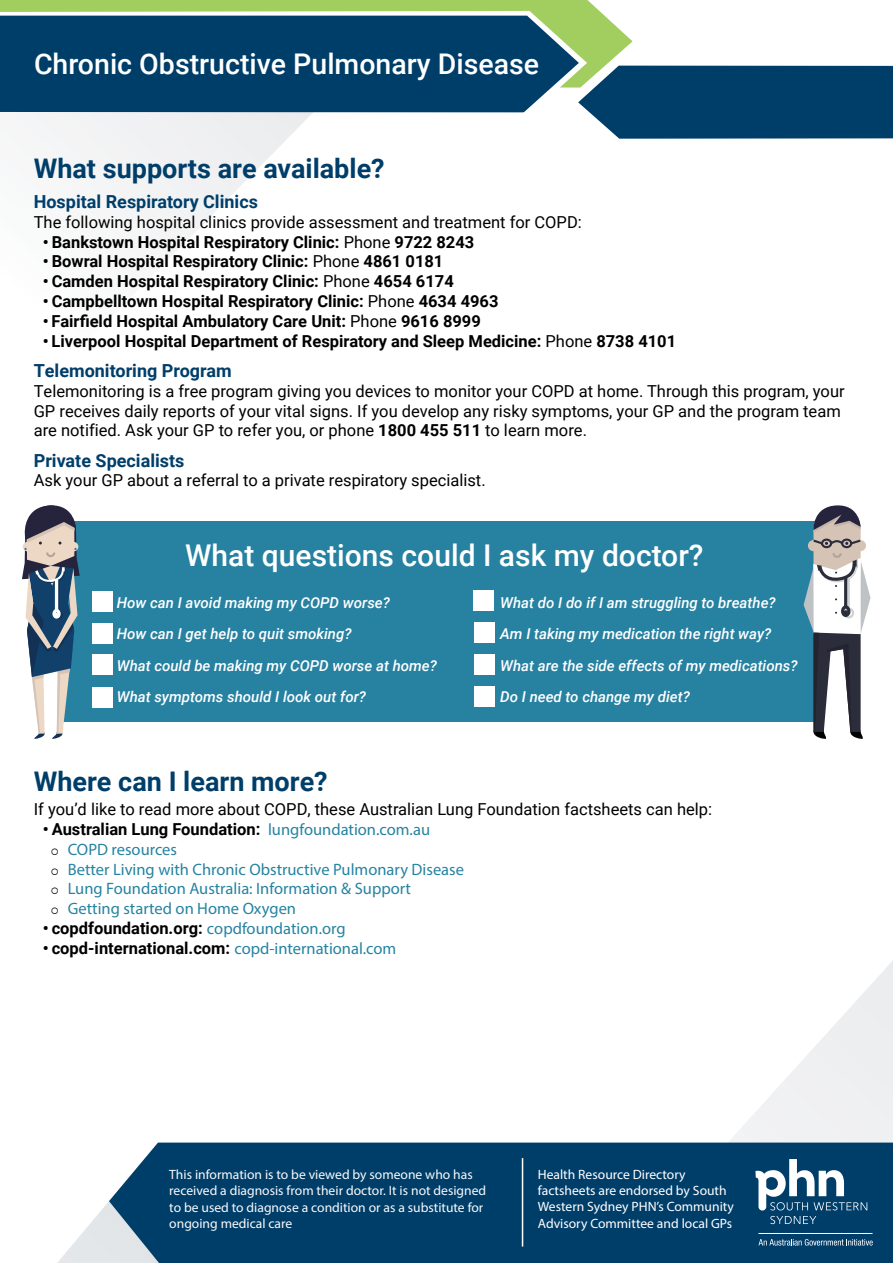
<style>
.page{position:relative;width:893px;height:1263px;background:#fff}
.page>*{position:absolute;margin:0;border:0;box-sizing:border-box;transform-origin:0 0}
.t1{font:500 30px "Roboto";color:#fff}
.t2{font:500 28.5px "Roboto";color:#fff}
.t3{font:700 27px "Roboto";color:#003e6a}
.t4{font:700 18px "Roboto";color:#003e6a}
.t5{font:700 16.5px "Roboto";color:#000}
.t6{font:16.5px/19.8px "Roboto";color:#000101}
.t7{font:16.5px "Myriad Pro";color:#2683a1}
.t8{font:italic 500 15px/31.2px "Roboto";color:#fff}
.t9{font:13.5px/16.2px "Myriad Pro";color:#f9f9fa}
.t10{font:13.5px/16.2px "Myriad Pro";color:#fff}
.s1{font-weight:400}
.s2{font-weight:700}
.s3{font-family:"Myriad Pro";font-weight:400;color:#2683a1}
.s4{color:#000}
</style>
<div class="page">
<svg style="left:14px;top:114px;width:297px;height:143px"></svg>
<div style="left:587px;top:66px;width:306px;height:73px;background:#003e6a"></div>
<svg style="left:0;top:0;width:634px;height:88px;background:#a6cd77"></svg>
<svg style="left:0;top:11px;width:587px;height:103px;background:#1a5275"></svg>
<svg style="left:729px;top:961px;width:164px;height:181px"></svg>
<svg style="left:57px;top:1202px;width:52px;height:61px"></svg>
<div style="left:109px;top:1142px;width:784px;height:121px;background:#003e6a"></div>
<svg style="left:770px;top:1216px;width:46px;height:8px"></svg>
<svg style="left:755px;top:1159px;width:112px;height:51px"></svg>
<svg style="left:758px;top:1239px;width:115px;height:6px"></svg>
<hr style="left:522px;top:1158px;width:1px;height:88px;background:#fff">
<div style="left:60px;top:521px;width:760px;height:201px;background:#2782a2"></div>
<div style="left:93px;top:591px;width:20px;height:20px;background:#fff"></div>
<div style="left:93px;top:624px;width:20px;height:20px;background:#fff"></div>
<div style="left:93px;top:655px;width:20px;height:20px;background:#fff"></div>
<div style="left:93px;top:687px;width:20px;height:20px;background:#fff"></div>
<div style="left:473px;top:590px;width:20px;height:20px;background:#fff"></div>
<div style="left:475px;top:622px;width:20px;height:20px;background:#fff"></div>
<div style="left:475px;top:655px;width:20px;height:20px;background:#fff"></div>
<div style="left:475px;top:686px;width:20px;height:20px;background:#fff"></div>
<svg style="left:22px;top:505px;width:58px;height:234px"></svg>
<svg style="left:804px;top:505px;width:66px;height:234px"></svg>
<h2 class="t2" style="left:34px;top:44px;width:507px">Chronic Obstructive Pulmonary Disease</h2>
<h3 class="t3" style="left:34px;top:149px;width:352px">What supports are available?</h3>
<p class="t4" style="left:34px;top:189px;width:226px">Hospital Respiratory Clinics</p>
<p class="t6" style="left:34px;top:211px;width:550px">The following hospital clinics provide assessment and treatment for COPD:</p>
<p class="t5" style="left:43px;top:230px;width:433px">• Bankstown Hospital Respiratory Clinic: <span class="s1">Phone</span> 9722 8243</p>
<p class="t5" style="left:43px;top:250px;width:402px">• Bowral Hospital Respiratory Clinic: <span class="s1">Phone</span> 4861 0181</p>
<p class="t5" style="left:43px;top:270px;width:413px">• Camden Hospital Respiratory Clinic: <span class="s1">Phone</span> 4654 6174</p>
<p class="t5" style="left:43px;top:290px;width:457px">• Campbelltown Hospital Respiratory Clinic: <span class="s1">Phone</span> 4634 4963</p>
<p class="t5" style="left:43px;top:309px;width:440px">• Fairfield Hospital Ambulatory Care Unit: <span class="s1">Phone</span> 9616 8999</p>
<p class="t5" style="left:43px;top:329px;width:635px">• Liverpool Hospital Department of Respiratory and Sleep Medicine: <span class="s1">Phone</span> 8738 4101</p>
<p class="t4" style="left:34px;top:358px;width:200px">Telemonitoring Program</p>
<p class="t6" style="left:34px;top:380px;width:812px">Telemonitoring is a free program giving you devices to monitor your COPD at home. Through this program, your<br>GP receives daily reports of your vital signs. If you develop any risky symptoms, your GP and the program team are notified. Ask your GP to refer you, or phone <span class="s2">1800 455 511</span> to learn more.</p>
<p class="t4" style="left:34px;top:448px;width:152px">Private Specialists</p>
<p class="t6" style="left:34px;top:470px;width:453px">Ask your GP about a referral to a private respiratory specialist.</p>
<h1 class="t1" style="left:185px;top:534px;width:520px">What questions could I ask my doctor?</h1>
<p class="t8" style="left:117px;top:587px;width:322px">How can I avoid making my COPD worse?<br>How can I get help to quit smoking?<br>What could be making my COPD worse at home?<br>What symptoms should I look out for?</p>
<p class="t8" style="left:500px;top:587px;width:299px">What do I do if I am struggling to breathe?<br>Am I taking my medication the right way?<br>What are the side effects of my medications?<br>Do I need to change my diet?</p>
<h3 class="t3" style="left:34px;top:762px;width:296px">Where can I learn more?</h3>
<p class="t6" style="left:34px;top:799px;width:680px">If you’d like to read more about COPD, these Australian Lung Foundation factsheets can help:</p>
<p class="t5" style="left:43px;top:817px;width:389px">• Australian Lung Foundation: <span class="s3">lungfoundation.com.au</span></p>
<p class="t7" style="left:51px;top:839px;width:128px"><span class="s4">○</span> COPD resources</p>
<p class="t7" style="left:51px;top:859px;width:415px"><span class="s4">○</span> Better Living with Chronic Obstructive Pulmonary Disease</p>
<p class="t7" style="left:51px;top:879px;width:362px"><span class="s4">○</span> Lung Foundation Australia: Information &amp; Support</p>
<p class="t7" style="left:51px;top:898px;width:247px"><span class="s4">○</span> Getting started on Home Oxygen</p>
<p class="t5" style="left:43px;top:916px;width:304px">• copdfoundation.org: <span class="s3">copdfoundation.org</span></p>
<p class="t5" style="left:43px;top:936px;width:355px">• copd-international.com: <span class="s3">copd-international.com</span></p>
<p class="t9" style="left:169px;top:1166px;width:318px">This information is to be viewed by someone who has received a diagnosis from their doctor. It is not designed to be used to diagnose a condition or as a substitute for ongoing medical care</p>
<p class="t10" style="left:538px;top:1166px;width:198px">Health Resource Directory factsheets are endorsed by South<br>Western Sydney PHN’s Community<br>Advisory Committee and local GPs</p>
</div>
